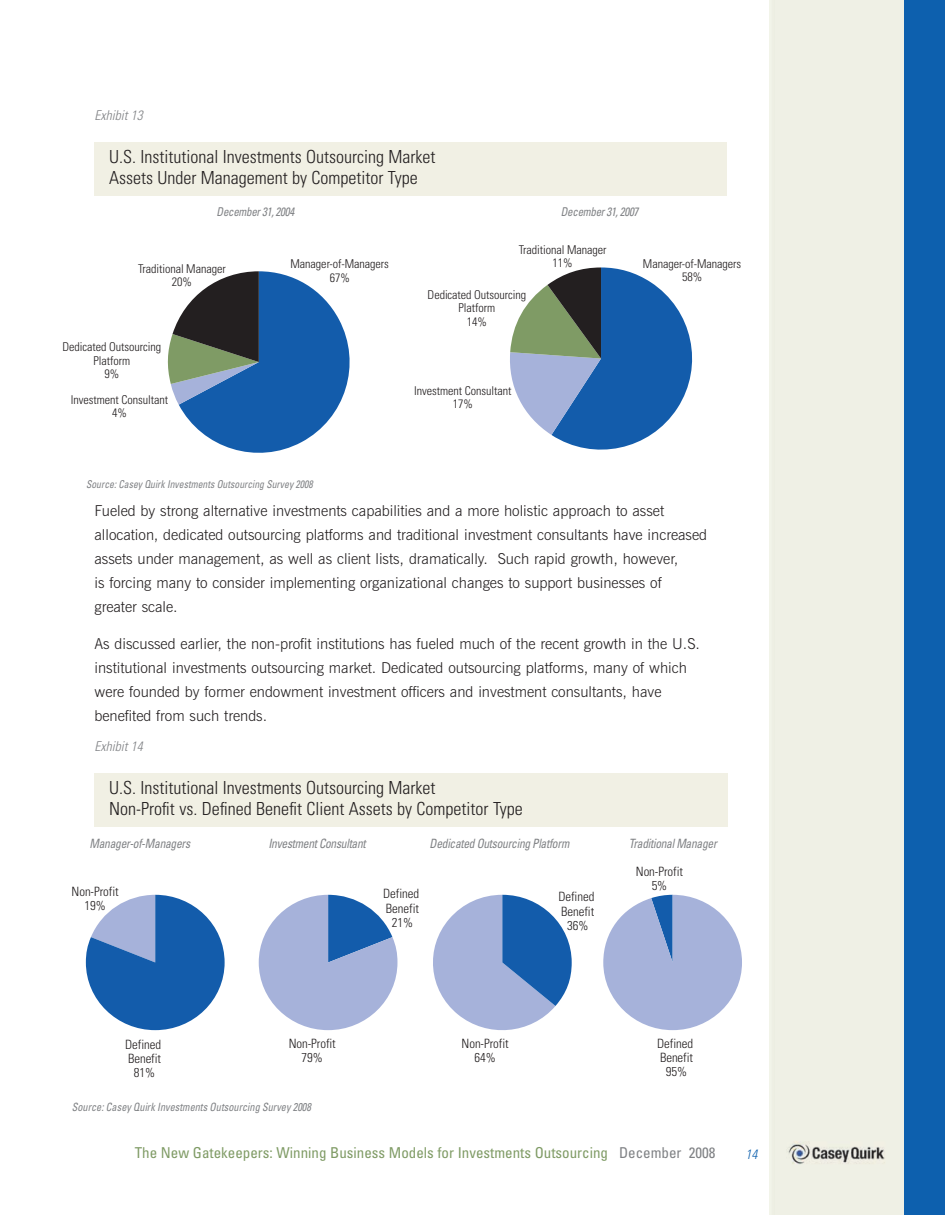
<style>
.page{position:relative;width:945px;height:1215px;background:#fff}
.page>*{position:absolute;margin:0;border:0;box-sizing:border-box;transform-origin:0 0}
.t1{font:300 condensed 18px/21.6px "Univers";color:#231f20}
.t2{font:300 15px/24px "News Gothic BT";color:#231f20}
.t3{font:condensed 15px "Univers";color:#7f9b65}
.t4{font:italic 300 condensed 13.5px "Univers";color:#808285}
.t5{font:italic 300 condensed 13.5px "Univers";color:#0d60ae}
.t6{font:300 condensed 12.75px/14.2px "Univers";letter-spacing:-.005em;color:#231f20;text-align:center}
.t7{font:italic condensed 12.75px "Univers";letter-spacing:-.025em;color:#808285;scale:.9 1}
.t8{font:300 condensed 12.15px/13.5px "Univers";letter-spacing:-.005em;color:#231f20;text-align:center}
.t9{font:italic condensed 12.15px "Univers";letter-spacing:-.025em;color:#808285;scale:.9 1}
.t10{font:italic condensed 11.4px "Univers";color:#808285;scale:.9 1}
.t11{font:italic condensed 10.8px "Univers";color:#808285;scale:.9 1}
.s1{color:#808285}
</style>
<div class="page">
<div style="left:770px;top:0;width:134px;height:1215px;background:#eff0e5"></div>
<div style="left:904px;top:0;width:41px;height:1215px;background:#0d60ae"></div>
<svg style="left:167px;top:271px;width:183px;height:182px"></svg>
<svg style="left:510px;top:267px;width:183px;height:183px"></svg>
<div style="left:94px;top:142px;width:633px;height:54px;background:#f1f0e4"></div>
<svg style="left:86px;top:895px;width:139px;height:135px"></svg>
<svg style="left:259px;top:895px;width:138px;height:135px"></svg>
<svg style="left:433px;top:895px;width:139px;height:136px"></svg>
<svg style="left:603px;top:895px;width:139px;height:135px"></svg>
<div style="left:95px;top:773px;width:633px;height:54px;background:#f1f0e4"></div>
<p class="t4" style="left:94px;top:110px;width:50px">Exhibit 13</p>
<p class="t1" style="left:109px;top:147px;width:328px">U.S. Institutional Investments Outsourcing Market<br>Assets Under Management by Competitor Type</p>
<p class="t9" style="left:217px;top:207px;width:88px">December 31, 2004</p>
<p class="t9" style="left:561px;top:207px;width:88px">December 31, 2007</p>
<p class="t8" style="left:138px;top:263px;width:89px">Traditional Manager<br>20%</p>
<p class="t8" style="left:62px;top:341px;width:100px">Dedicated Outsourcing<br>Platform<br>9%</p>
<p class="t8" style="left:519px;top:244px;width:89px">Traditional Manager</p>
<p class="t8" style="left:291px;top:258px;width:100px">Manager-of-Managers</p>
<p class="t8" style="left:553px;top:257px;width:22px">11%</p>
<p class="t8" style="left:330px;top:272px;width:22px">67%</p>
<p class="t8" style="left:428px;top:289px;width:100px">Dedicated Outsourcing<br>Platform<br>14%</p>
<p class="t8" style="left:71px;top:394px;width:99px">Investment Consultant<br>4%</p>
<p class="t8" style="left:414px;top:385px;width:99px">Investment Consultant<br>17%</p>
<p class="t11" style="left:86px;top:480px;width:253px">Source: Casey Quirk Investments Outsourcing Survey 2008</p>
<p class="t8" style="left:643px;top:258px;width:100px">Manager-of-Managers<br>58%</p>
<p class="t2" style="left:94px;top:500px;width:614px">Fueled by strong alternative investments capabilities and a more holistic approach to asset allocation, dedicated outsourcing platforms and traditional investment consultants have increased assets under management, as well as client lists, dramatically. Such rapid growth, however,<br>is forcing many to consider implementing organizational changes to support businesses of greater scale.</p>
<p class="t2" style="left:94px;top:633px;width:607px">As discussed earlier, the non-profit institutions has fueled much of the recent growth in the U.S. institutional investments outsourcing market. Dedicated outsourcing platforms, many of which were founded by former endowment investment officers and investment consultants, have benefited from such trends.</p>
<p class="t4" style="left:95px;top:741px;width:50px">Exhibit 14</p>
<p class="t1" style="left:109px;top:778px;width:415px">U.S. Institutional Investments Outsourcing Market<br>Non-Profit vs. Defined Benefit Client Assets by Competitor Type</p>
<p class="t7" style="left:90px;top:839px;width:114px">Manager-of-Managers</p>
<p class="t7" style="left:268px;top:839px;width:110px">Investment Consultant</p>
<p class="t7" style="left:430px;top:839px;width:157px">Dedicated Outsourcing Platform</p>
<p class="t7" style="left:629px;top:839px;width:99px">Traditional Manager</p>
<p class="t6" style="left:72px;top:885px;width:49px">Non-Profit<br>19%</p>
<p class="t6" style="left:383px;top:888px;width:37px">Defined<br>Benefit<br>21%</p>
<p class="t6" style="left:558px;top:891px;width:37px">Defined<br>Benefit<br>36%</p>
<p class="t6" style="left:636px;top:865px;width:49px">Non-Profit<br>5%</p>
<p class="t6" style="left:125px;top:1038px;width:37px">Defined<br>Benefit<br>81%</p>
<p class="t6" style="left:289px;top:1037px;width:49px">Non-Profit<br>79%</p>
<p class="t6" style="left:462px;top:1037px;width:49px">Non-Profit<br>64%</p>
<p class="t6" style="left:657px;top:1037px;width:37px">Defined<br>Benefit<br>95%</p>
<p class="t10" style="left:72px;top:1103px;width:267px">Source: Casey Quirk Investments Outsourcing Survey 2008</p>
<p class="t3" style="left:135px;top:1147px;width:582px">The New Gatekeepers: Winning Business Models for Investments Outsourcing <span class="s1">December 2008</span></p>
<p class="t5" style="left:745px;top:1149px;width:13px">14</p>
</div>
